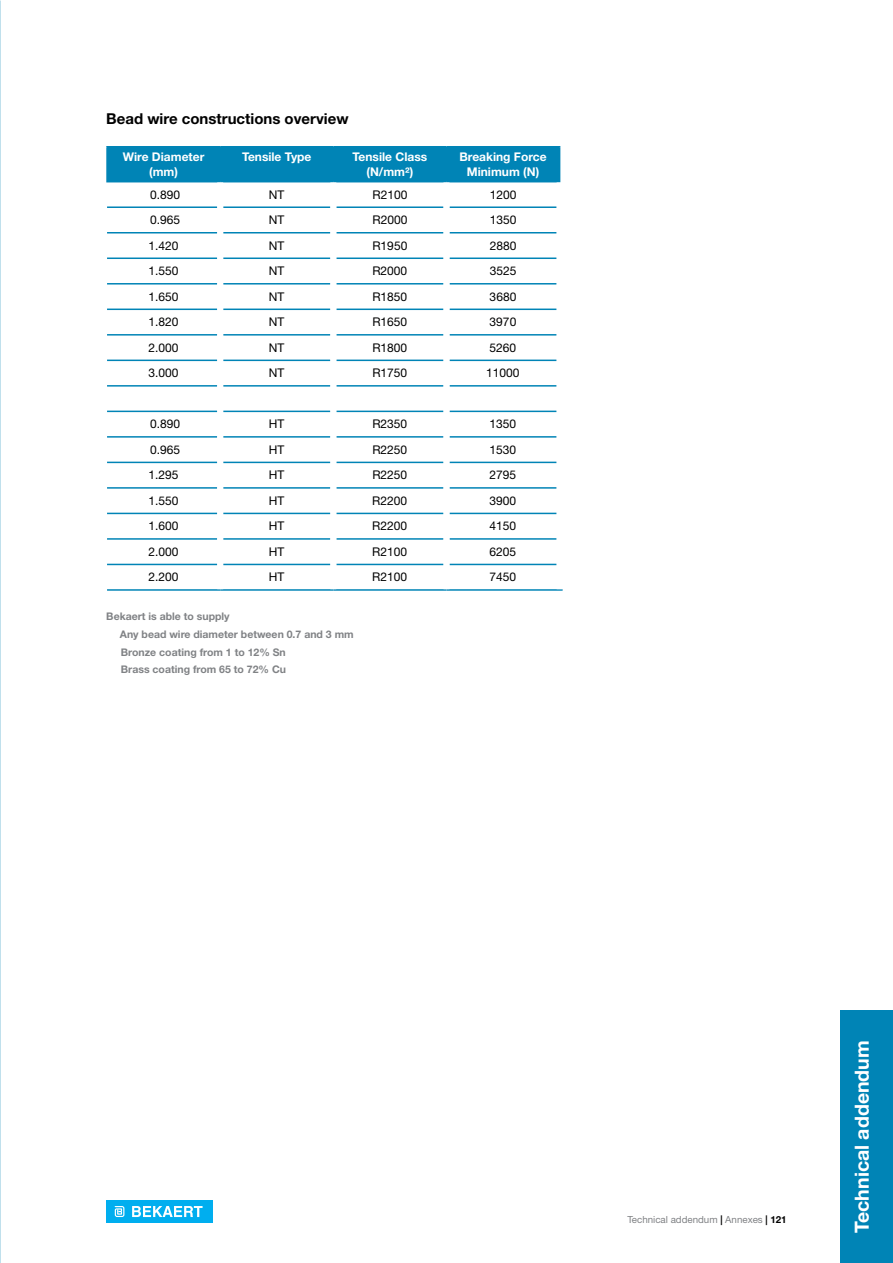
<style>
.page{position:relative;width:893px;height:1263px;background:#fff}
.page>*{position:absolute;margin:0;border:0;box-sizing:border-box;transform-origin:0 0}
.t1{font:700 19.5px "Helvetica Neue LT Std";color:#fff}
.t2{font:700 15px "Helvetica Neue LT Std";color:#000}
.t3{font:12px "Helvetica Neue LT Std";color:#000}
.t4{font:700 12px/14.4px "Helvetica Neue LT Std";color:#fff;text-align:center}
.t5{font:700 10.5px/17.7px "Helvetica Neue LT Std";color:#808285}
.t6{font:9.75px "Helvetica Neue LT Std";color:#808285}
.s1{font-weight:700;color:#000}
</style>
<div class="page">
<div style="left:106px;top:1200px;width:107px;height:22px;background:#00aeef"></div>
<svg style="left:114px;top:1206px;width:10px;height:11px"></svg>
<svg style="left:132px;top:1206px;width:71px;height:11px"></svg>
<div style="left:840px;top:1010px;width:53px;height:253px;background:#0084b6"></div>
<div style="left:108px;top:147px;width:451px;height:34px;background:#0084b6"></div>
<svg style="left:107px;top:182px;width:110px;height:384px"></svg>
<hr style="left:106px;top:146px;width:114px;height:1px;background:#0084b6">
<hr style="left:106px;top:147px;width:2px;height:34px;background:#0084b6">
<hr style="left:220px;top:146px;width:113px;height:1px;background:#0084b6">
<hr style="left:219px;top:147px;width:2px;height:34px;background:#0084b6">
<hr style="left:333px;top:146px;width:113px;height:1px;background:#0084b6">
<hr style="left:333px;top:147px;width:1px;height:34px;background:#0084b6">
<hr style="left:446px;top:146px;width:114px;height:1px;background:#0084b6">
<hr style="left:446px;top:147px;width:1px;height:34px;background:#0084b6">
<hr style="left:559px;top:147px;width:1px;height:34px;background:#0084b6">
<hr style="left:106px;top:181px;width:114px;height:1px;background:#0084b6">
<hr style="left:220px;top:181px;width:113px;height:1px;background:#0084b6">
<hr style="left:333px;top:181px;width:113px;height:1px;background:#0084b6">
<hr style="left:446px;top:181px;width:114px;height:1px;background:#0084b6">
<hr style="left:107px;top:206px;width:110px;height:2px;background:#0084b6">
<hr style="left:223px;top:206px;width:107px;height:2px;background:#0084b6">
<hr style="left:336px;top:206px;width:107px;height:2px;background:#0084b6">
<hr style="left:449px;top:206px;width:108px;height:2px;background:#0084b6">
<hr style="left:107px;top:232px;width:110px;height:1px;background:#0084b6">
<hr style="left:223px;top:232px;width:107px;height:1px;background:#0084b6">
<hr style="left:336px;top:232px;width:107px;height:1px;background:#0084b6">
<hr style="left:449px;top:232px;width:108px;height:1px;background:#0084b6">
<hr style="left:107px;top:257px;width:110px;height:2px;background:#0084b6">
<hr style="left:223px;top:257px;width:107px;height:2px;background:#0084b6">
<hr style="left:336px;top:257px;width:107px;height:2px;background:#0084b6">
<hr style="left:449px;top:257px;width:108px;height:2px;background:#0084b6">
<hr style="left:107px;top:283px;width:110px;height:1px;background:#0084b6">
<hr style="left:223px;top:283px;width:107px;height:1px;background:#0084b6">
<hr style="left:336px;top:283px;width:107px;height:1px;background:#0084b6">
<hr style="left:449px;top:283px;width:108px;height:1px;background:#0084b6">
<hr style="left:107px;top:309px;width:110px;height:1px;background:#0084b6">
<hr style="left:223px;top:309px;width:107px;height:1px;background:#0084b6">
<hr style="left:336px;top:309px;width:107px;height:1px;background:#0084b6">
<hr style="left:449px;top:309px;width:108px;height:1px;background:#0084b6">
<hr style="left:107px;top:334px;width:110px;height:2px;background:#0084b6">
<hr style="left:223px;top:334px;width:107px;height:2px;background:#0084b6">
<hr style="left:336px;top:334px;width:107px;height:2px;background:#0084b6">
<hr style="left:449px;top:334px;width:108px;height:2px;background:#0084b6">
<hr style="left:107px;top:360px;width:110px;height:1px;background:#0084b6">
<hr style="left:223px;top:360px;width:107px;height:1px;background:#0084b6">
<hr style="left:336px;top:360px;width:107px;height:1px;background:#0084b6">
<hr style="left:449px;top:360px;width:108px;height:1px;background:#0084b6">
<hr style="left:107px;top:385px;width:110px;height:2px;background:#0084b6">
<hr style="left:223px;top:385px;width:107px;height:2px;background:#0084b6">
<hr style="left:336px;top:385px;width:107px;height:2px;background:#0084b6">
<hr style="left:449px;top:385px;width:108px;height:2px;background:#0084b6">
<hr style="left:107px;top:411px;width:110px;height:1px;background:#0084b6">
<hr style="left:223px;top:411px;width:107px;height:1px;background:#0084b6">
<hr style="left:336px;top:411px;width:107px;height:1px;background:#0084b6">
<hr style="left:449px;top:411px;width:108px;height:1px;background:#0084b6">
<hr style="left:107px;top:436px;width:110px;height:2px;background:#0084b6">
<hr style="left:223px;top:436px;width:107px;height:2px;background:#0084b6">
<hr style="left:336px;top:436px;width:107px;height:2px;background:#0084b6">
<hr style="left:449px;top:436px;width:108px;height:2px;background:#0084b6">
<hr style="left:107px;top:462px;width:110px;height:1px;background:#0084b6">
<hr style="left:223px;top:462px;width:107px;height:1px;background:#0084b6">
<hr style="left:336px;top:462px;width:107px;height:1px;background:#0084b6">
<hr style="left:449px;top:462px;width:108px;height:1px;background:#0084b6">
<hr style="left:107px;top:487px;width:110px;height:2px;background:#0084b6">
<hr style="left:223px;top:487px;width:107px;height:2px;background:#0084b6">
<hr style="left:336px;top:487px;width:107px;height:2px;background:#0084b6">
<hr style="left:449px;top:487px;width:108px;height:2px;background:#0084b6">
<hr style="left:107px;top:513px;width:110px;height:1px;background:#0084b6">
<hr style="left:223px;top:513px;width:107px;height:1px;background:#0084b6">
<hr style="left:336px;top:513px;width:107px;height:1px;background:#0084b6">
<hr style="left:449px;top:513px;width:108px;height:1px;background:#0084b6">
<hr style="left:107px;top:538px;width:110px;height:2px;background:#0084b6">
<hr style="left:223px;top:538px;width:107px;height:2px;background:#0084b6">
<hr style="left:336px;top:538px;width:107px;height:2px;background:#0084b6">
<hr style="left:449px;top:538px;width:108px;height:2px;background:#0084b6">
<hr style="left:107px;top:564px;width:110px;height:1px;background:#0084b6">
<hr style="left:223px;top:564px;width:107px;height:1px;background:#0084b6">
<hr style="left:336px;top:564px;width:107px;height:1px;background:#0084b6">
<hr style="left:449px;top:564px;width:108px;height:1px;background:#0084b6">
<hr style="left:107px;top:589px;width:113px;height:2px;background:#0084b6">
<hr style="left:220px;top:589px;width:113px;height:2px;background:#0084b6">
<hr style="left:333px;top:589px;width:113px;height:2px;background:#0084b6">
<hr style="left:446px;top:589px;width:117px;height:2px;background:#0084b6">
<p class="t2" style="left:106px;top:109px;width:244px">Bead wire constructions overview</p>
<p class="t4" style="left:123px;top:150px;width:83px">Wire Diameter (mm)</p>
<p class="t4" style="left:242px;top:150px;width:71px">Tensile Type</p>
<p class="t4" style="left:353px;top:150px;width:76px">Tensile Class (N/mm²)</p>
<p class="t4" style="left:459px;top:150px;width:89px">Breaking Force<br>Minimum (N)</p>
<p class="t3" style="left:150px;top:187px;width:32px">0.890</p>
<p class="t3" style="left:269px;top:187px;width:17px">NT</p>
<p class="t3" style="left:372px;top:187px;width:36px">R2100</p>
<p class="t3" style="left:490px;top:187px;width:28px">1200</p>
<p class="t3" style="left:150px;top:213px;width:32px">0.965</p>
<p class="t3" style="left:269px;top:213px;width:17px">NT</p>
<p class="t3" style="left:372px;top:213px;width:36px">R2000</p>
<p class="t3" style="left:490px;top:213px;width:28px">1350</p>
<p class="t3" style="left:149px;top:238px;width:32px">1.420</p>
<p class="t3" style="left:269px;top:238px;width:17px">NT</p>
<p class="t3" style="left:372px;top:238px;width:36px">R1950</p>
<p class="t3" style="left:490px;top:238px;width:28px">2880</p>
<p class="t3" style="left:149px;top:264px;width:32px">1.550</p>
<p class="t3" style="left:269px;top:264px;width:17px">NT</p>
<p class="t3" style="left:372px;top:264px;width:36px">R2000</p>
<p class="t3" style="left:490px;top:264px;width:28px">3525</p>
<p class="t3" style="left:149px;top:289px;width:32px">1.650</p>
<p class="t3" style="left:269px;top:289px;width:17px">NT</p>
<p class="t3" style="left:372px;top:289px;width:36px">R1850</p>
<p class="t3" style="left:490px;top:289px;width:28px">3680</p>
<p class="t3" style="left:149px;top:315px;width:32px">1.820</p>
<p class="t3" style="left:269px;top:315px;width:17px">NT</p>
<p class="t3" style="left:372px;top:315px;width:36px">R1650</p>
<p class="t3" style="left:490px;top:315px;width:28px">3970</p>
<p class="t3" style="left:149px;top:340px;width:32px">2.000</p>
<p class="t3" style="left:269px;top:340px;width:17px">NT</p>
<p class="t3" style="left:372px;top:340px;width:36px">R1800</p>
<p class="t3" style="left:490px;top:340px;width:28px">5260</p>
<p class="t3" style="left:149px;top:366px;width:32px">3.000</p>
<p class="t3" style="left:269px;top:366px;width:17px">NT</p>
<p class="t3" style="left:372px;top:366px;width:36px">R1750</p>
<p class="t3" style="left:486px;top:366px;width:35px">11000</p>
<p class="t3" style="left:150px;top:417px;width:32px">0.890</p>
<p class="t3" style="left:269px;top:417px;width:17px">HT</p>
<p class="t3" style="left:372px;top:417px;width:36px">R2350</p>
<p class="t3" style="left:490px;top:417px;width:28px">1350</p>
<p class="t3" style="left:150px;top:442px;width:32px">0.965</p>
<p class="t3" style="left:269px;top:442px;width:17px">HT</p>
<p class="t3" style="left:372px;top:442px;width:36px">R2250</p>
<p class="t3" style="left:490px;top:442px;width:28px">1530</p>
<p class="t3" style="left:148px;top:468px;width:32px">1.295</p>
<p class="t3" style="left:269px;top:468px;width:17px">HT</p>
<p class="t3" style="left:372px;top:468px;width:36px">R2250</p>
<p class="t3" style="left:490px;top:468px;width:28px">2795</p>
<p class="t3" style="left:148px;top:493px;width:32px">1.550</p>
<p class="t3" style="left:269px;top:493px;width:17px">HT</p>
<p class="t3" style="left:372px;top:493px;width:36px">R2200</p>
<p class="t3" style="left:490px;top:493px;width:28px">3900</p>
<p class="t3" style="left:148px;top:519px;width:32px">1.600</p>
<p class="t3" style="left:269px;top:519px;width:17px">HT</p>
<p class="t3" style="left:372px;top:519px;width:36px">R2200</p>
<p class="t3" style="left:490px;top:519px;width:28px">4150</p>
<p class="t3" style="left:148px;top:544px;width:32px">2.000</p>
<p class="t3" style="left:269px;top:544px;width:17px">HT</p>
<p class="t3" style="left:372px;top:544px;width:36px">R2100</p>
<p class="t3" style="left:490px;top:544px;width:28px">6205</p>
<p class="t3" style="left:148px;top:570px;width:32px">2.200</p>
<p class="t3" style="left:269px;top:570px;width:17px">HT</p>
<p class="t3" style="left:372px;top:570px;width:36px">R2100</p>
<p class="t3" style="left:489px;top:570px;width:28px">7450</p>
<p class="t5" style="left:120px;top:607px;width:235px;text-indent:-14px">Bekaert is able to supply<br>Any bead wire diameter between 0.7 and 3 mm<br>Bronze coating from 1 to 12% Sn<br>Brass coating from 65 to 72% Cu</p>
<p class="t6" style="left:627px;top:1213px;width:161px">Technical addendum <span class="s1">|</span> Annexes <span class="s1">| 121</span></p>
<h1 class="t1" style="left:850px;top:1232px;width:194px;rotate:-90deg">Technical addendum</h1>
</div>
